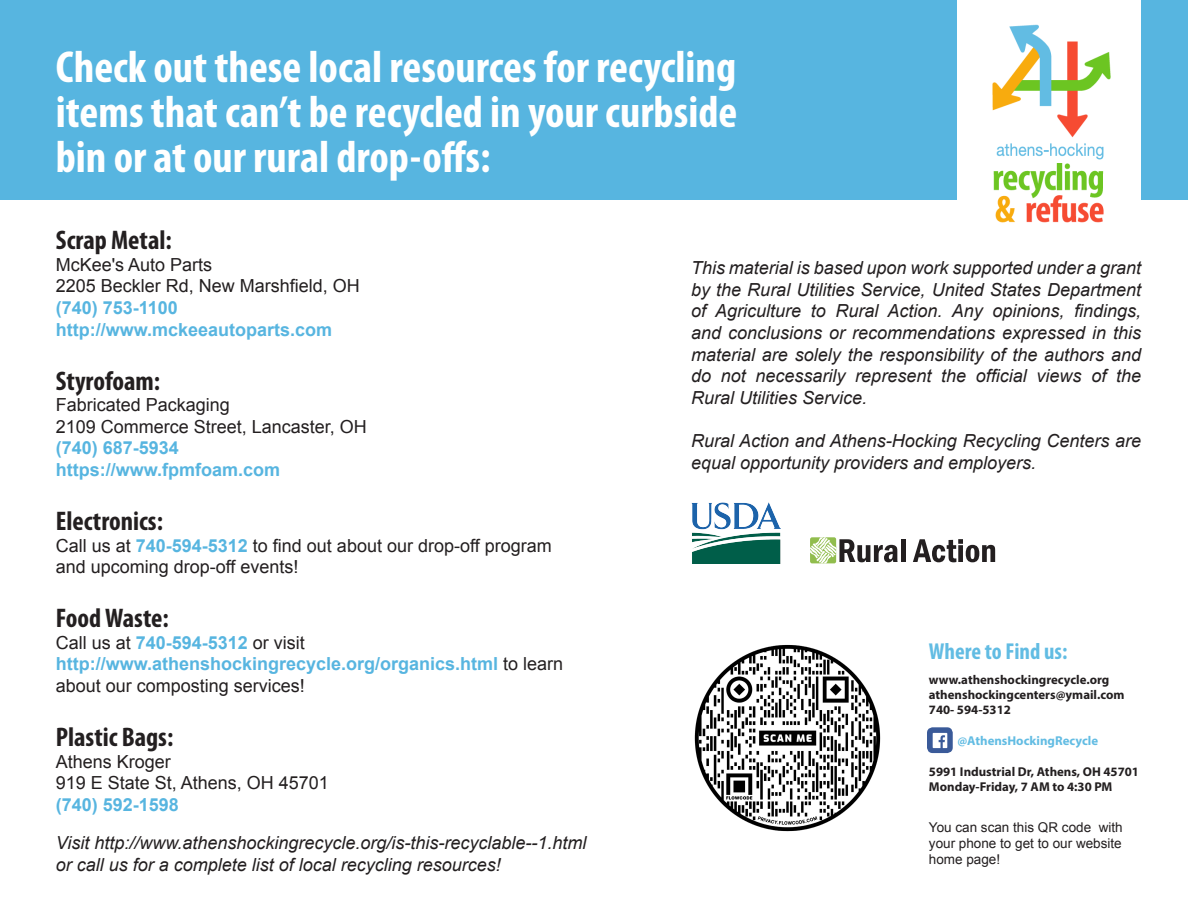
<style>
.page{position:relative;width:1188px;height:918px;background:#fff}
.page>*{position:absolute;margin:0;border:0;box-sizing:border-box;transform-origin:0 0}
.t1{font:700 condensed 45px/45px "Myriad Pro";color:#fff;text-align:justify}
.t2{font:700 condensed 27px "Myriad Pro";color:#231f20}
.t3{font:700 condensed 23.1px "Myriad Pro";color:#62bce3}
.t4{font:italic 18px/21.6px "Arial";color:#231f20}
.t5{font:18px/21.6px "Arial";color:#231f20}
.t6{font:700 18px/21.6px "Arial";color:#57b5e0}
.t7{font:13.5px/16.2px "Arial";color:#231f20;text-align:justify}
.t8{font:700 12.83px "Myriad Pro";color:#231f20}
.t9{font:700 12.83px "Myriad Pro";color:#62bce3}
.s1{font-weight:700;color:#57b5e0}
.s2{font-weight:400;color:#231f20}
</style>
<div class="page">
<div style="left:0;top:0;width:1188px;height:200px;background:#57b5e0"></div>
<div style="left:957px;top:0;width:184px;height:261px;background:#fff"></div>
<img style="left:992px;top:24px;width:119px;height:199px">
<img style="left:694px;top:644px;width:187px;height:188px">
<img style="left:927px;top:727px;width:26px;height:26px">
<hr style="left:901px;top:539px;width:4px;height:23px;background:#231f20">
<svg style="left:913px;top:539px;width:82px;height:23px"></svg>
<svg style="left:810px;top:537px;width:88px;height:26px"></svg>
<img style="left:691px;top:502px;width:89px;height:61px">
<p class="t1" style="left:56px;top:44px;width:683px">Check out these local resources for recycling items that can’t be recycled in your curbside bin or at our rural drop-offs:</p>
<p class="t2" style="left:56px;top:223px;width:117px">Scrap Metal:</p>
<p class="t5" style="left:56px;top:254px;width:158px">McKee's Auto Parts</p>
<p class="t5" style="left:56px;top:275px;width:306px">2205 Beckler Rd, New Marshfield, OH</p>
<p class="t6" style="left:56px;top:297px;width:124px">(740) 753-1100</p>
<p class="t6" style="left:56px;top:319px;width:278px">http://www.mckeeautoparts.com</p>
<p class="t2" style="left:56px;top:364px;width:106px">Styrofoam:</p>
<p class="t5" style="left:56px;top:394px;width:176px">Fabricated Packaging</p>
<p class="t5" style="left:56px;top:416px;width:313px">2109 Commerce Street, Lancaster, OH</p>
<p class="t6" style="left:56px;top:438px;width:125px">(740) 687-5934</p>
<p class="t6" style="left:56px;top:459px;width:226px">https://www.fpmfoam.com</p>
<p class="t2" style="left:56px;top:504px;width:109px">Electronics:</p>
<p class="t5" style="left:56px;top:535px;width:497px">Call us at <span class="s1">740-594-5312</span> to find out about our drop-off program and upcoming drop-off events!</p>
<p class="t2" style="left:56px;top:601px;width:115px">Food Waste:</p>
<p class="t6" style="left:56px;top:632px;width:509px"><span class="s2">Call us at</span> 740-594-5312 <span class="s2">or visit </span>http://www.athenshockingrecycle.org/organics.html <span class="s2">to learn about our composting services!</span></p>
<p class="t2" style="left:56px;top:720px;width:119px">Plastic Bags:</p>
<p class="t5" style="left:56px;top:751px;width:117px">Athens Kroger</p>
<p class="t5" style="left:56px;top:772px;width:275px">919 E State St, Athens, OH 45701</p>
<p class="t6" style="left:56px;top:794px;width:125px">(740) 592-1598</p>
<p class="t4" style="left:56px;top:832px;width:532px">Visit http://www.athenshockingrecycle.org/is-this-recyclable--1.html or call us for a complete list of local recycling resources!</p>
<p class="t4" style="left:691px;top:257px;width:452px;text-align:justify">This material is based upon work supported under a grant by the Rural Utilities Service, United States Department of Agriculture to Rural Action. Any opinions, findings, and conclusions or recommendations expressed in this material are solely the responsibility of the authors and do not necessarily represent the official views of the Rural Utilities Service.</p>
<p class="t4" style="left:691px;top:430px;width:452px">Rural Action and Athens-Hocking Recycling Centers are equal opportunity providers and employers.</p>
<p class="t3" style="left:929px;top:637px;width:140px">Where to Find us:</p>
<p class="t8" style="left:929px;top:671px;width:182px">www.athenshockingrecycle.org</p>
<p class="t8" style="left:929px;top:686px;width:197px">athenshockingcenters@ymail.com</p>
<p class="t8" style="left:929px;top:702px;width:84px">740- 594-5312</p>
<p class="t9" style="left:957px;top:733px;width:142px">@AthensHockingRecycle</p>
<p class="t8" style="left:929px;top:763px;width:212px">5991 Industrial Dr, Athens, OH 45701</p>
<p class="t8" style="left:929px;top:779px;width:185px">Monday-Friday, 7 AM to 4:30 PM</p>
<p class="t7" style="left:929px;top:819px;width:195px">You can scan this QR code with your phone to get to our website home page!</p>
</div>
